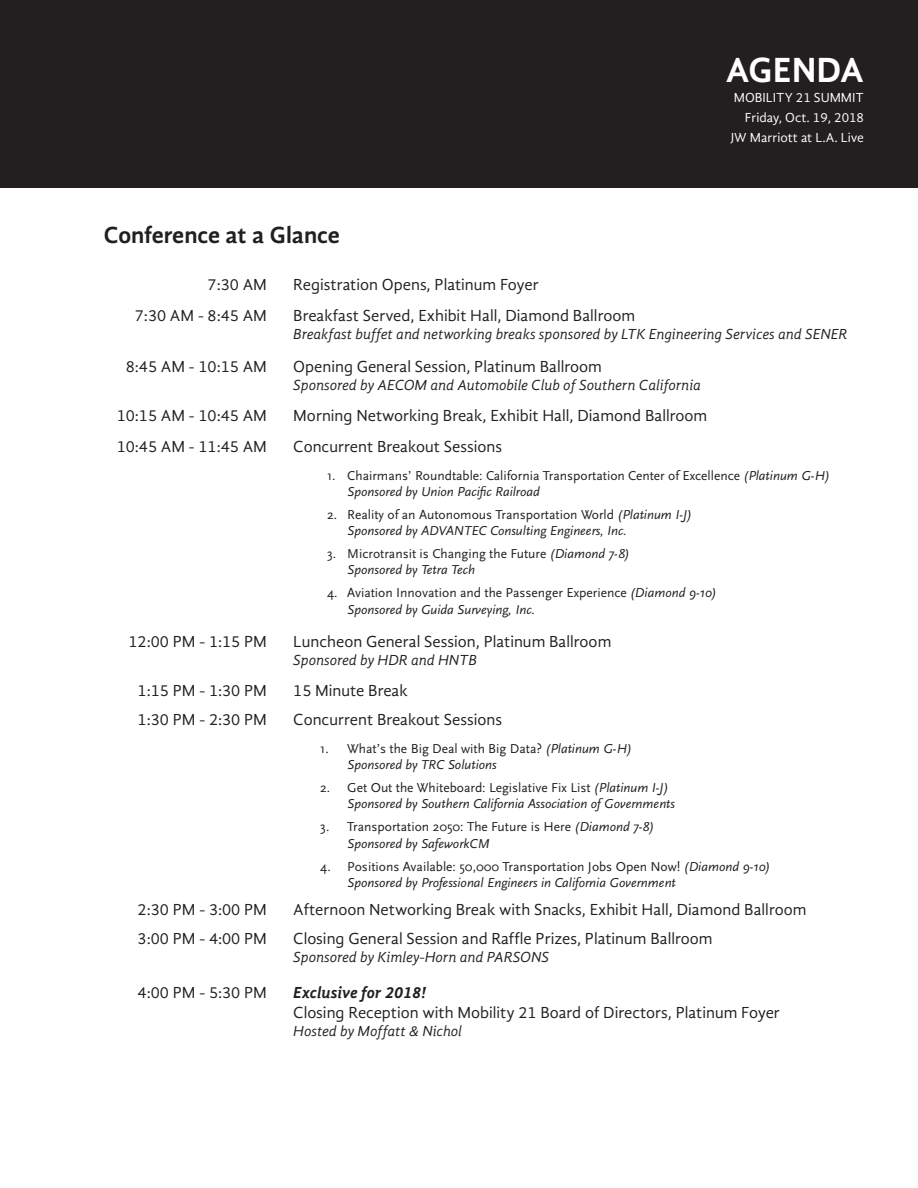
<style>
.page{position:relative;width:918px;height:1188px;background:#fff}
.page>*{position:absolute;margin:0;border:0;box-sizing:border-box;transform-origin:0 0}
.black_bar_titles{font:700 36px "Gandhi Sans";color:#fff}
.intro_para{font:700 24px "Gandhi Sans";color:#231f20}
.copy{font:16.5px "Gandhi Sans";color:#231f20}
.copy_right_justified{font:16.5px "Gandhi Sans";color:#231f20}
.copy-2{font:italic 700 16.5px "Gandhi Sans";color:#231f20}
.sponsored_by_agenda{font:italic 15px "Gandhi Sans";color:#231f20}
.t1{font:italic 13.5px/16.2px "Scala Sans";color:#231f20}
.t2{font:13.5px/16.2px "Scala Sans";color:#231f20}
.black_bar_copy{font:13.5px "Gandhi Sans";color:#fff}
.s1{font-style:italic}
.s2{font-style:normal}
</style>
<div class="page">
<div style="left:0;top:0;width:918px;height:187px;background:#231f20"></div>
<p class="intro_para" style="left:104px;top:221px;width:238px">Conference at a Glance</p>
<p class="black_bar_titles" style="left:726px;top:49px;width:140px">AGENDA</p>
<p class="black_bar_copy" style="left:734px;top:90px;width:132px">MOBILITY 21 SUMMIT</p>
<p class="black_bar_copy" style="left:745px;top:110px;width:121px">Friday, Oct. 19, 2018</p>
<p class="black_bar_copy" style="left:731px;top:130px;width:135px">JW Marriott at L.A. Live</p>
<p class="copy_right_justified" style="left:208px;top:275px;width:61px">7:30 AM</p>
<p class="copy" style="left:293px;top:275px;width:247px">Registration Opens, Platinum Foyer</p>
<p class="copy_right_justified" style="left:135px;top:306px;width:134px">7:30 AM - 8:45 AM</p>
<p class="copy" style="left:293px;top:306px;width:343px">Breakfast Served, Exhibit Hall, Diamond Ballroom</p>
<p class="sponsored_by_agenda" style="left:293px;top:325px;width:556px">Breakfast buffet and networking breaks sponsored by LTK Engineering Services and SENER</p>
<p class="copy_right_justified" style="left:126px;top:357px;width:143px">8:45 AM - 10:15 AM</p>
<p class="copy" style="left:293px;top:357px;width:310px">Opening General Session, Platinum Ballroom</p>
<p class="sponsored_by_agenda" style="left:293px;top:376px;width:409px">Sponsored by AECOM and Automobile Club of Southern California</p>
<p class="copy_right_justified" style="left:117px;top:407px;width:152px">10:15 AM - 10:45 AM</p>
<p class="copy" style="left:293px;top:407px;width:415px">Morning Networking Break, Exhibit Hall, Diamond Ballroom</p>
<p class="copy_right_justified" style="left:117px;top:437px;width:152px">10:45 AM - 11:45 AM</p>
<p class="copy" style="left:293px;top:437px;width:210px">Concurrent Breakout Sessions</p>
<p class="t2" style="left:347px;top:468px;width:484px;text-indent:-20px">1. Chairmans’ Roundtable: California Transportation Center of Excellence <span class="s1">(Platinum G-H)<br>Sponsored by Union Pacific Railroad</span></p>
<p class="t1" style="left:347px;top:507px;width:346px;text-indent:-20px"><span class="s2">2. Reality of an Autonomous Transportation World</span> (Platinum I-J)<br>Sponsored by ADVANTEC Consulting Engineers, Inc.</p>
<p class="t2" style="left:347px;top:546px;width:284px;text-indent:-20px">3. Microtransit is Changing the Future <span class="s1">(Diamond 7-8)<br>Sponsored by Tetra Tech</span></p>
<p class="t2" style="left:347px;top:585px;width:371px;text-indent:-20px">4. Aviation Innovation and the Passenger Experience <span class="s1">(Diamond 9-10)<br>Sponsored by Guida Surveying, Inc.</span></p>
<p class="copy_right_justified" style="left:129px;top:632px;width:140px">12:00 PM - 1:15 PM</p>
<p class="copy" style="left:293px;top:632px;width:320px">Luncheon General Session, Platinum Ballroom</p>
<p class="sponsored_by_agenda" style="left:293px;top:652px;width:185px">Sponsored by HDR and HNTB</p>
<p class="copy_right_justified" style="left:138px;top:681px;width:131px">1:15 PM - 1:30 PM</p>
<p class="copy" style="left:293px;top:681px;width:116px">15 Minute Break</p>
<p class="copy_right_justified" style="left:138px;top:710px;width:131px">1:30 PM - 2:30 PM</p>
<p class="copy" style="left:293px;top:710px;width:210px">Concurrent Breakout Sessions</p>
<p class="t1" style="left:347px;top:741px;width:286px;text-indent:-27px"><span class="s2">1. What’s the Big Deal with Big Data?</span> (Platinum G-H)<br>Sponsored by TRC Solutions</p>
<p class="t1" style="left:347px;top:780px;width:329px;text-indent:-27px"><span class="s2">2. Get Out the Whiteboard: Legislative Fix List</span> (Platinum I-J)<br>Sponsored by Southern California Association of Governments</p>
<p class="t2" style="left:347px;top:819px;width:309px;text-indent:-27px">3. Transportation 2050: The Future is Here <span class="s1">(Diamond 7-8)<br>Sponsored by SafeworkCM</span></p>
<p class="t1" style="left:347px;top:858px;width:425px;text-indent:-27px"><span class="s2">4. Positions Available: 50,000 Transportation Jobs Open Now!</span> (Diamond 9-10)<br>Sponsored by Professional Engineers in California Government</p>
<p class="copy_right_justified" style="left:138px;top:900px;width:131px">2:30 PM - 3:00 PM</p>
<p class="copy" style="left:293px;top:900px;width:515px">Afternoon Networking Break with Snacks, Exhibit Hall, Diamond Ballroom</p>
<p class="copy_right_justified" style="left:138px;top:929px;width:131px">3:00 PM - 4:00 PM</p>
<p class="copy" style="left:293px;top:929px;width:421px">Closing General Session and Raffle Prizes, Platinum Ballroom</p>
<p class="sponsored_by_agenda" style="left:293px;top:949px;width:257px">Sponsored by Kimley-Horn and PARSONS</p>
<p class="copy_right_justified" style="left:138px;top:983px;width:131px">4:00 PM - 5:30 PM</p>
<p class="copy-2" style="left:293px;top:983px;width:134px">Exclusive for 2018!</p>
<p class="copy" style="left:293px;top:1003px;width:488px">Closing Reception with Mobility 21 Board of Directors, Platinum Foyer</p>
<p class="sponsored_by_agenda" style="left:293px;top:1022px;width:170px">Hosted by Moffatt &amp; Nichol</p>
</div>
